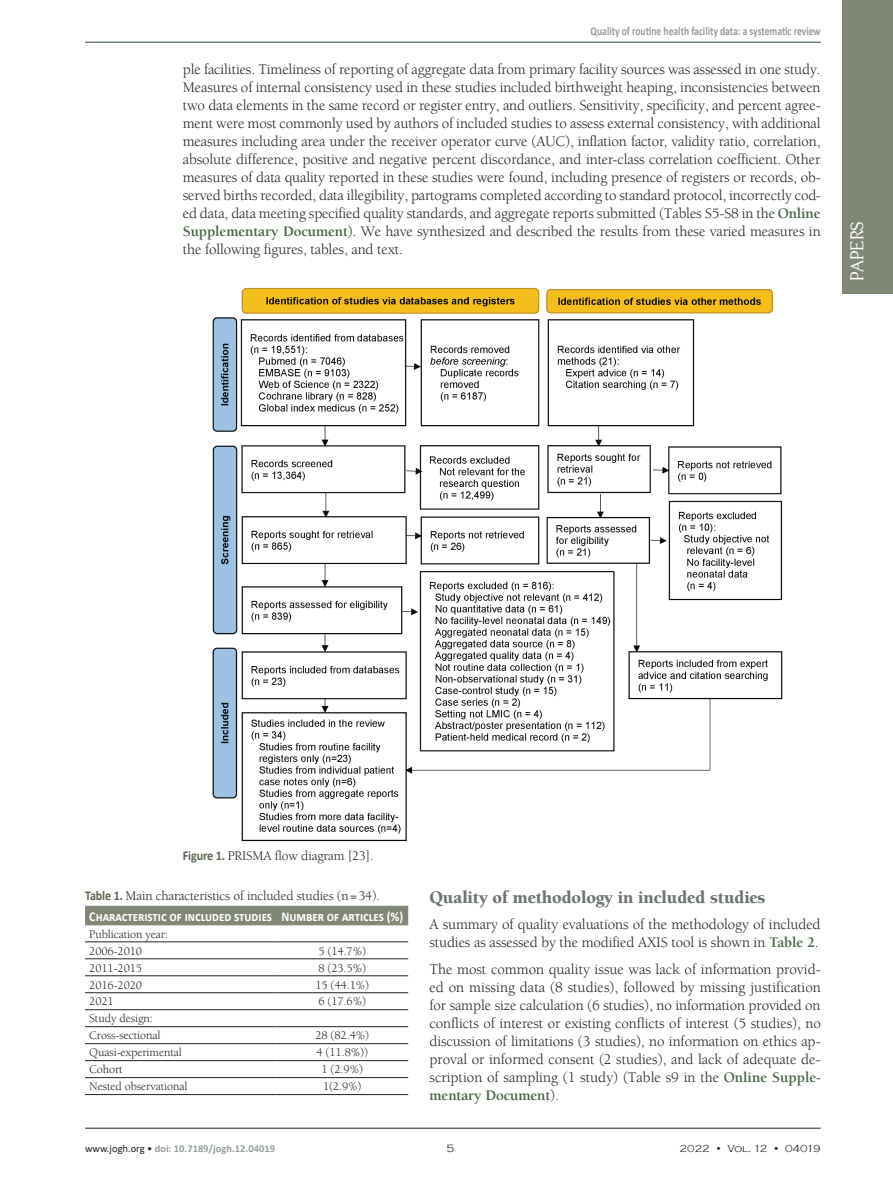
<style>
.page{position:relative;width:893px;height:1191px;background:#fff}
.page>*{position:absolute;margin:0;border:0;box-sizing:border-box;transform-origin:0 0}
.Podnaslovi_PAPERS_2{font:900 18px "Berkeley Std";letter-spacing:-.01em;color:#6d7473}
.t1{font:18px "Centabel";color:#fff}
.Tekst_Osnovni{font:15px/18px "Berkeley Std";letter-spacing:-.01em;color:#20231e;text-align:justify}
.potpisi_slike{font:13.5px "Berkeley Std";letter-spacing:-.01em;color:#20231e}
.Tab_Head{font:700 13.5px "Calibri";color:#fff;scale:.9 1}
.Tab_text{font:12px "Berkeley Std";letter-spacing:-.01em;color:#20231e}
.t2{font:700 12px "Calibri";color:#959c9d;scale:.8 1}
.t3{font:300 10.95px "Copperplate Gothic";color:#20231e}
.t4{font:700 10.5px "Calibri";color:#959c9d}
.t5{font:300 10.5px "Copperplate Gothic";letter-spacing:-.005em;color:#20231e}
.s1{font-weight:700;color:#446444}
.s2{font-family:"Calibri";font-weight:700;color:#5b6652}
.s3{font-weight:400;color:#20231e}
</style>
<div class="page">
<hr style="left:85px;top:1128px;width:736px;height:1px;background:#20231e">
<hr style="left:85px;top:42px;width:736px;height:1px;background:#264233">
<div style="left:842px;top:0;width:51px;height:293px;background:#818775"></div>
<img style="left:212px;top:287px;width:571px;height:555px">
<div style="left:85px;top:907px;width:323px;height:17px;background:#818775"></div>
<hr style="left:85px;top:941px;width:191px;height:1px;background:#20231e">
<hr style="left:276px;top:941px;width:132px;height:1px;background:#20231e">
<hr style="left:85px;top:958px;width:191px;height:1px;background:#20231e">
<hr style="left:276px;top:958px;width:132px;height:1px;background:#20231e">
<hr style="left:85px;top:975px;width:191px;height:1px;background:#20231e">
<hr style="left:276px;top:975px;width:132px;height:1px;background:#20231e">
<hr style="left:85px;top:992px;width:191px;height:1px;background:#20231e">
<hr style="left:276px;top:992px;width:132px;height:1px;background:#20231e">
<hr style="left:85px;top:1009px;width:191px;height:1px;background:#20231e">
<hr style="left:276px;top:1009px;width:132px;height:1px;background:#20231e">
<hr style="left:85px;top:1026px;width:191px;height:1px;background:#20231e">
<hr style="left:276px;top:1026px;width:132px;height:1px;background:#20231e">
<hr style="left:85px;top:1043px;width:191px;height:1px;background:#20231e">
<hr style="left:276px;top:1043px;width:132px;height:1px;background:#20231e">
<hr style="left:85px;top:1060px;width:191px;height:1px;background:#20231e">
<hr style="left:276px;top:1060px;width:132px;height:1px;background:#20231e">
<hr style="left:85px;top:1077px;width:191px;height:1px;background:#20231e">
<hr style="left:276px;top:1077px;width:132px;height:1px;background:#20231e">
<hr style="left:85px;top:1094px;width:191px;height:1px;background:#20231e">
<hr style="left:276px;top:1094px;width:132px;height:1px;background:#20231e">
<hr style="left:85px;top:906px;width:191px;height:1px;background:#818775">
<hr style="left:276px;top:906px;width:132px;height:1px;background:#818775">
<hr style="left:85px;top:924px;width:191px;height:1px;background:#818775">
<hr style="left:276px;top:924px;width:132px;height:1px;background:#818775">
<p class="t2" style="left:591px;top:22px;width:289px">Quality of routine health facility data: a systematic review</p>
<p class="Tekst_Osnovni" style="left:183px;top:61px;width:639px">ple facilities. Timeliness of reporting of aggregate data from primary facility sources was assessed in one study.<br>Measures of internal consistency used in these studies included birthweight heaping, inconsistencies between two data elements in the same record or register entry, and outliers. Sensitivity, specificity, and percent agree&shy;ment were most commonly used by authors of included studies to assess external consistency, with additional measures including area under the receiver operator curve (AUC), inflation factor, validity ratio, correlation, absolute difference, positive and negative percent discordance, and inter-class correlation coefficient. Other measures of data quality reported in these studies were found, including presence of registers or records, ob&shy;served births recorded, data illegibility, partograms completed according to standard protocol, incorrectly cod&shy;ed data, data meeting specified quality standards, and aggregate reports submitted (Tables S5-S8 in the <span class="s1">Online Supplementary Document</span>). We have synthesized and described the results from these varied measures in the following figures, tables, and text.</p>
<p class="t1" style="left:846px;top:281px;width:61px;rotate:-90deg">PAPERS</p>
<p class="potpisi_slike" style="left:183px;top:848px;width:192px"><span class="s2">Figure 1.</span> PRISMA flow diagram [23].</p>
<p class="potpisi_slike" style="left:85px;top:888px;width:296px"><span class="s2">Table 1.</span> Main characteristics of included studies (n=34).</p>
<p class="Tab_Head" style="left:89px;top:906px;width:205px">Characteristic of included studies</p>
<p class="Tab_Head" style="left:281px;top:906px;width:137px">Number of articles (%)</p>
<p class="Tab_text" style="left:89px;top:927px;width:80px">Publication year:</p>
<p class="Tab_text" style="left:89px;top:944px;width:54px">2006-2010</p>
<p class="Tab_text" style="left:318px;top:944px;width:49px">5 (14.7%)</p>
<p class="Tab_text" style="left:89px;top:961px;width:54px">2011-2015</p>
<p class="Tab_text" style="left:318px;top:961px;width:49px">8 (23.5%)</p>
<p class="Tab_text" style="left:89px;top:978px;width:54px">2016-2020</p>
<p class="Tab_text" style="left:315px;top:978px;width:55px">15 (44.1%)</p>
<p class="Tab_text" style="left:89px;top:995px;width:26px">2021</p>
<p class="Tab_text" style="left:318px;top:995px;width:49px">6 (17.6%)</p>
<p class="Tab_text" style="left:89px;top:1012px;width:65px">Study design:</p>
<p class="Tab_text" style="left:89px;top:1029px;width:73px">Cross-sectional</p>
<p class="Tab_text" style="left:315px;top:1029px;width:55px">28 (82.4%)</p>
<p class="Tab_text" style="left:89px;top:1046px;width:94px">Quasi-experimental</p>
<p class="Tab_text" style="left:316px;top:1046px;width:53px">4 (11.8%))</p>
<p class="Tab_text" style="left:89px;top:1063px;width:35px">Cohort</p>
<p class="Tab_text" style="left:321px;top:1063px;width:43px">1 (2.9%)</p>
<p class="Tab_text" style="left:89px;top:1080px;width:100px">Nested observational</p>
<p class="Tab_text" style="left:323px;top:1080px;width:40px">1(2.9%)</p>
<p class="Podnaslovi_PAPERS_2" style="left:429px;top:887px;width:338px">Quality of methodology in included studies</p>
<p class="Tekst_Osnovni" style="left:429px;top:915px;width:393px">A summary of quality evaluations of the methodology of included studies as assessed by the modified AXIS tool is shown in <span class="s1">Table 2</span>.</p>
<p class="Tekst_Osnovni" style="left:429px;top:960px;width:393px">The most common quality issue was lack of information provid&shy;ed on missing data (8 studies), followed by missing justification for sample size calculation (6 studies), no information provided on conflicts of interest or existing conflicts of interest (5 studies), no discussion of limitations (3 studies), no information on ethics ap&shy;proval or informed consent (2 studies), and lack of adequate de&shy;scription of sampling (1 study) (Table s9 in the <span class="s1">Online Supple&shy;mentary Document</span>).</p>
<p class="t4" style="left:85px;top:1141px;width:191px"><span class="s3">www.jogh.org •</span> doi: 10.7189/jogh.12.04019</p>
<p class="t3" style="left:447px;top:1142px;width:9px">5</p>
<p class="t5" style="left:680px;top:1142px;width:143px">2022 • Vol. 12 • 04019</p>
</div>
